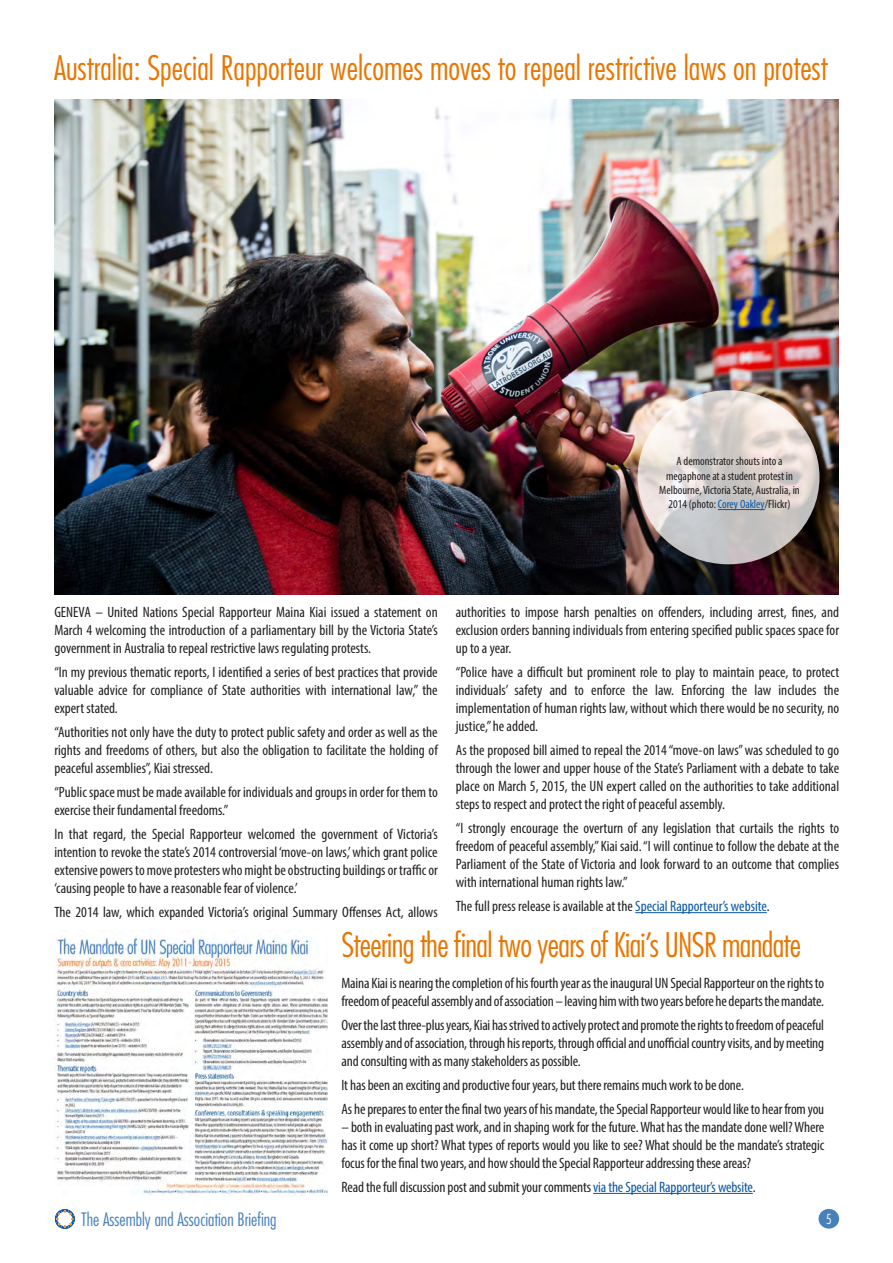
<style>
.page{position:relative;width:893px;height:1263px;background:#fff}
.page>*{position:absolute;margin:0;border:0;box-sizing:border-box;transform-origin:0 0}
.t1{font:300 condensed 33px "Futura LT";color:#e87600}
.t2{font:300 condensed 33px "Futura LT";letter-spacing:-.02em;color:#e87600}
.t3{font:300 condensed 18px "Futura LT";color:#4781bb}
.Newsletter_text{font:condensed 15px/18px "Myriad Pro";letter-spacing:-.005em;color:#231f20;text-align:justify}
.t4{font:300 condensed 13.5px "Futura LT";color:#fff}
.UNSR_annual_report_c{font:condensed 12px/14.4px "Myriad Pro";color:#231f20;text-align:center}
.s1{color:#0a57a5}
</style>
<div class="page">
<div style="left:818px;top:1209px;width:21px;height:19px;background:#4781bb;border-radius:50%"></div>
<svg style="left:55px;top:1209px;width:20px;height:20px"></svg>
<img style="left:55px;top:935px;width:272px;height:260px">
<img style="left:54px;top:99px;width:785px;height:495px">
<svg style="left:637px;top:390px;width:182px;height:174px;background:#d9d3d0"></svg>
<hr style="left:718px;top:509px;width:47px;height:1px;background:#0a57a5">
<hr style="left:635px;top:912px;width:132px;height:1px;background:#0a57a5">
<hr style="left:593px;top:1193px;width:160px;height:1px;background:#0a57a5">
<p class="t1" style="left:54px;top:49px;width:775px">Australia: Special Rapporteur welcomes moves to repeal restrictive laws on protest</p>
<p class="UNSR_annual_report_c" style="left:659px;top:454px;width:142px">A demonstrator shouts into a megaphone at a student protest in Melbourne, Victoria State, Australia, in 2014 (photo: <span class="s1">Corey Oakley</span>/Flickr)</p>
<p class="Newsletter_text" style="left:54px;top:603px;width:385px">GENEVA – United Nations Special Rapporteur Maina Kiai issued a statement on March 4 welcoming the introduction of a parliamentary bill by the Victoria State’s government in Australia to repeal restrictive laws regulating protests.</p>
<p class="Newsletter_text" style="left:54px;top:663px;width:385px">“In my previous thematic reports, I identified a series of best practices that provide valuable advice for compliance of State authorities with international law,” the expert stated.</p>
<p class="Newsletter_text" style="left:54px;top:723px;width:385px">“Authorities not only have the duty to protect public safety and order as well as the rights and freedoms of others, but also the obligation to facilitate the holding of peaceful assemblies”, Kiai stressed.</p>
<p class="Newsletter_text" style="left:54px;top:783px;width:385px">“Public space must be made available for individuals and groups in order for them to exercise their fundamental freedoms.”</p>
<p class="Newsletter_text" style="left:54px;top:825px;width:385px">In that regard, the Special Rapporteur welcomed the government of Victoria’s intention to revoke the state’s 2014 controversial ‘move-on laws,’ which grant police extensive powers to move protesters who might be obstructing buildings or traffic or ‘causing people to have a reasonable fear of violence.’</p>
<p class="Newsletter_text" style="left:54px;top:903px;width:385px">The 2014 law, which expanded Victoria’s original Summary Offenses Act, allows</p>
<p class="Newsletter_text" style="left:456px;top:603px;width:385px">authorities to impose harsh penalties on offenders, including arrest, fines, and exclusion orders banning individuals from entering specified public spaces space for up to a year.</p>
<p class="Newsletter_text" style="left:456px;top:663px;width:385px">“Police have a difficult but prominent role to play to maintain peace, to protect individuals’ safety and to enforce the law. Enforcing the law includes the implementation of human rights law, without which there would be no security, no justice,” he added.</p>
<p class="Newsletter_text" style="left:456px;top:741px;width:385px">As the proposed bill aimed to repeal the 2014 “move-on laws” was scheduled to go through the lower and upper house of the State’s Parliament with a debate to take place on March 5, 2015, the UN expert called on the authorities to take additional steps to respect and protect the right of peaceful assembly.</p>
<p class="Newsletter_text" style="left:456px;top:819px;width:385px">“I strongly encourage the overturn of any legislation that curtails the rights to freedom of peaceful assembly,” Kiai said. “I will continue to follow the debate at the Parliament of the State of Victoria and look forward to an outcome that complies with international human rights law.”</p>
<p class="Newsletter_text" style="left:456px;top:897px;width:315px">The full press release is available at the <span class="s1">Special Rapporteur’s website</span>.</p>
<p class="t2" style="left:341px;top:925px;width:461px">Steering the final two years of Kiai’s UNSR mandate</p>
<p class="Newsletter_text" style="left:341px;top:974px;width:484px">Maina Kiai is nearing the completion of his fourth year as the inaugural UN Special Rapporteur on the rights to freedom of peaceful assembly and of association – leaving him with two years before he departs the mandate.</p>
<p class="Newsletter_text" style="left:341px;top:1016px;width:484px">Over the last three-plus years, Kiai has strived to actively protect and promote the rights to freedom of peaceful assembly and of association, through his reports, through official and unofficial country visits, and by meeting and consulting with as many stakeholders as possible.</p>
<p class="Newsletter_text" style="left:341px;top:1076px;width:404px">It has been an exciting and productive four years, but there remains much work to be done.</p>
<p class="Newsletter_text" style="left:341px;top:1100px;width:484px">As he prepares to enter the final two years of his mandate, the Special Rapporteur would like to hear from you</p>
<p class="Newsletter_text" style="left:341px;top:1118px;width:484px">– both in evaluating past work, and in shaping work for the future. What has the mandate done well? Where has it come up short? What types of reports would you like to see? What should be the mandate’s strategic focus for the final two years, and how should the Special Rapporteur addressing these areas?</p>
<p class="Newsletter_text" style="left:341px;top:1178px;width:416px">Read the full discussion post and submit your comments <span class="s1">via the Special Rapporteur’s website</span>.</p>
<p class="t3" style="left:81px;top:1209px;width:197px">The Assembly and Association Briefing</p>
<p class="t4" style="left:826px;top:1211px;width:7px">5</p>
</div>
